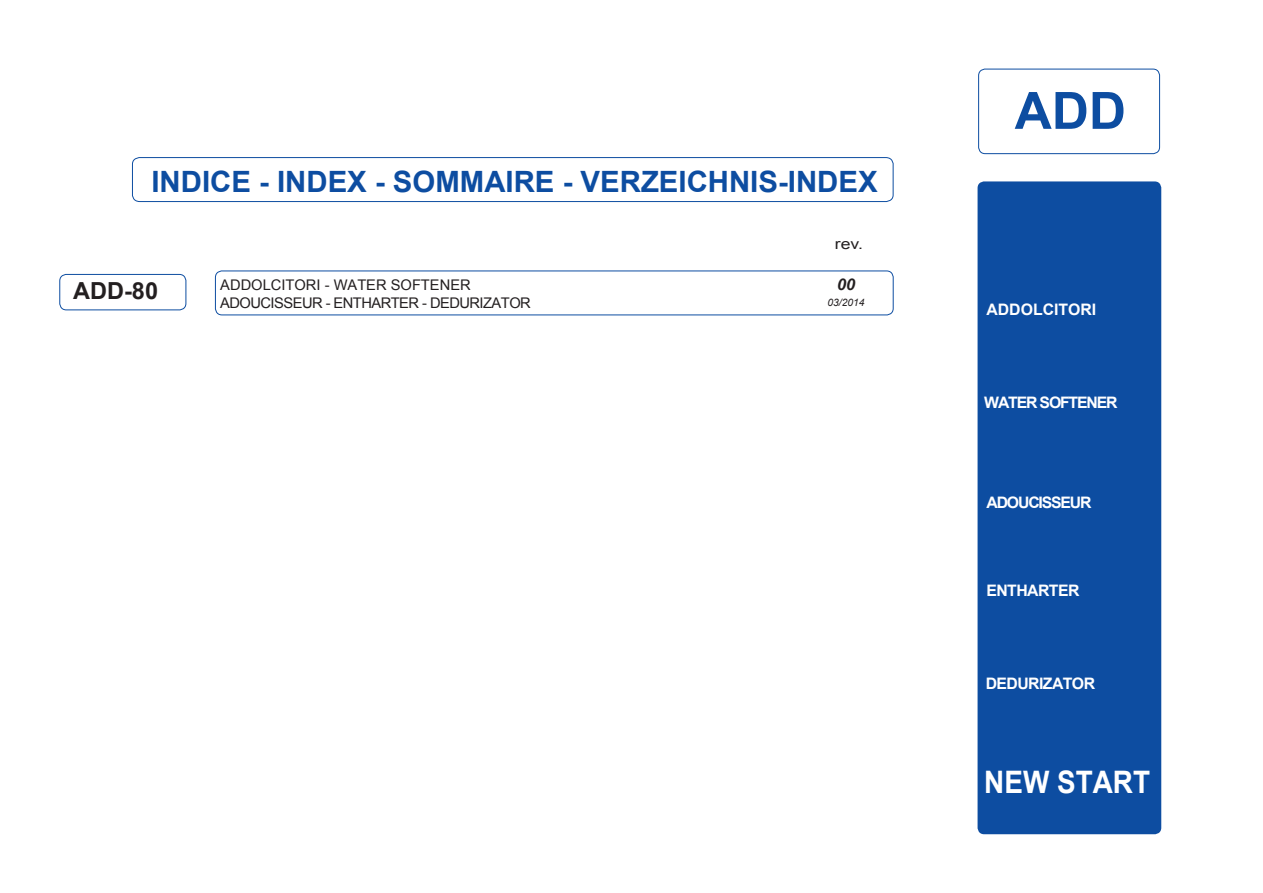
<style>
.page{position:relative;width:1263px;height:893px;background:#fff}
.page>*{position:absolute;margin:0;border:0;box-sizing:border-box;transform-origin:0 0}
.t1{font:700 51.45px "Arial";color:#0d4da1}
.t2{font:700 31.05px "Arial";color:#fff;scale:.9 1}
.t3{font:700 29.4px "Arial";color:#0d4da1}
.t4{font:700 23.55px "Arial";color:#231f20}
.t5{font:italic 700 16.2px "Arial";color:#231f20}
.t6{font:700 15.75px "Arial";letter-spacing:-.075em;color:#fff}
.t7{font:700 15.75px "Arial";letter-spacing:-.035em;color:#fff}
.t8{font:700 15.75px "Arial";color:#fff}
.t9{font:14.7px/17.5px "Arial";letter-spacing:-.035em;color:#231f20}
.t10{font:14.7px "Arial";letter-spacing:-.035em;color:#231f20;scale:1.2 1}
.t11{font:italic 10.35px "Arial";color:#231f20}
</style>
<div class="page">
<div style="left:978px;top:69px;width:182px;height:85px;border:1px solid #0d4da1;border-radius:7px"></div>
<div style="left:215px;top:271px;width:678px;height:44px;border:1px solid #0d4da1;border-radius:7px"></div>
<div style="left:977px;top:181px;width:184px;height:653px;background:#0d4da1;border-radius:7px"></div>
<div style="left:132px;top:157px;width:761px;height:45px;border:1px solid #0d4da1;border-radius:7px"></div>
<div style="left:59px;top:274px;width:127px;height:36px;border:1px solid #0d4da1;border-radius:7px"></div>
<p class="t3" style="left:151px;top:162px;width:728px">INDICE - INDEX - SOMMAIRE - VERZEICHNIS-INDEX</p>
<p class="t4" style="left:73px;top:275px;width:86px">ADD-80</p>
<p class="t9" style="left:220px;top:276px;width:312px">ADDOLCITORI - WATER SOFTENER<br>ADOUCISSEUR - ENTHARTER - DEDURIZATOR</p>
<p class="t10" style="left:835px;top:234px;width:25px">rev.</p>
<p class="t5" style="left:837px;top:274px;width:19px">00</p>
<p class="t11" style="left:827px;top:296px;width:39px">03/2014</p>
<p class="t1" style="left:1015px;top:76px;width:113px">ADD</p>
<p class="t8" style="left:986px;top:299px;width:111px">ADDOLCITORI</p>
<p class="t6" style="left:984px;top:392px;width:135px">WATER SOFTENER</p>
<p class="t6" style="left:986px;top:492px;width:107px">ADOUCISSEUR</p>
<p class="t7" style="left:986px;top:580px;width:94px">ENTHARTER</p>
<p class="t7" style="left:986px;top:673px;width:111px">DEDURIZATOR</p>
<p class="t2" style="left:984px;top:761px;width:186px">NEW START</p>
</div>
